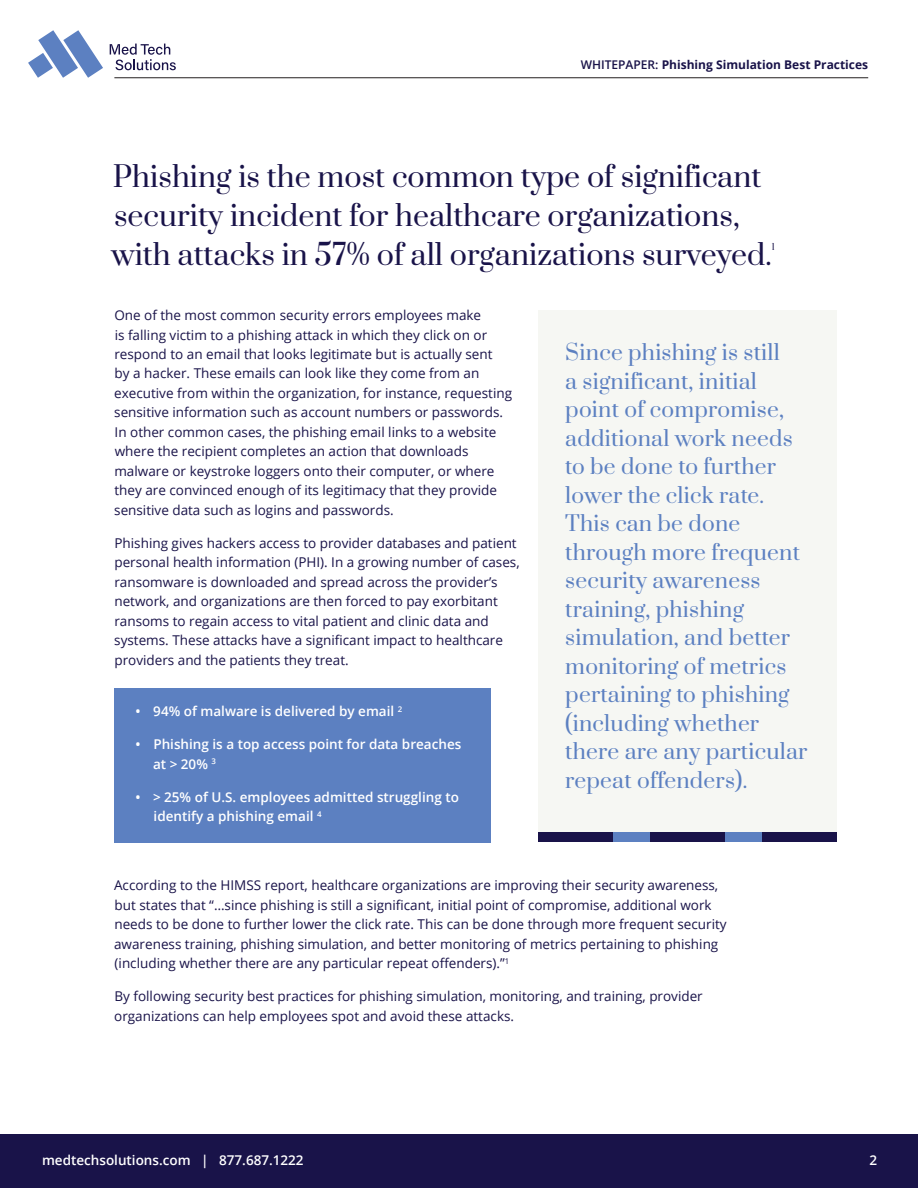
<style>
.page{position:relative;width:918px;height:1188px;background:#fff}
.page>*{position:absolute;margin:0;border:0;box-sizing:border-box;transform-origin:0 0}
.t1{font:28.5px/39px "Prata";color:#191349}
.t2{font:21px/28.5px "Prata";letter-spacing:.01em;color:#5c80c1}
.t3{font:13.5px/19.5px "Open Sans";color:#191349}
.t4{font:600 13.5px/19.5px "Open Sans";color:#fff}
.t5{font:700 12px "Open Sans";color:#191349}
.t6{font:8.7px "Prata";color:#191349}
.s1{font-weight:600}
</style>
<div class="page">
<div style="left:0;top:1134px;width:918px;height:54px;background:#191349"></div>
<div style="left:114px;top:688px;width:377px;height:154px;background:#5c80c1"></div>
<div style="left:539px;top:310px;width:298px;height:523px;background:#f6f7f3"></div>
<div style="left:539px;top:833px;width:74px;height:9px;background:#191349"></div>
<div style="left:613px;top:833px;width:37px;height:9px;background:#5c80c1"></div>
<div style="left:650px;top:833px;width:75px;height:9px;background:#191349"></div>
<div style="left:725px;top:833px;width:37px;height:9px;background:#5c80c1"></div>
<div style="left:762px;top:833px;width:75px;height:9px;background:#191349"></div>
<svg style="left:28px;top:30px;width:75px;height:48px"></svg>
<svg style="left:110px;top:44px;width:66px;height:26px"></svg>
<hr style="left:114px;top:78px;width:754px;height:1px;background:#231f20">
<p class="t5" style="left:581px;top:56px;width:289px"><span class="s1">WHITEPAPER:</span> Phishing Simulation Best Practices</p>
<h1 class="t1" style="left:111px;top:156px;width:662px">Phishing is the most common type of significant security incident for healthcare organizations, with attacks in 57% of all organizations surveyed.</h1>
<p class="t6" style="left:772px;top:239px;width:5px">1</p>
<p class="t3" style="left:114px;top:305px;width:399px">One of the most common security errors employees make<br>is falling victim to a phishing attack in which they click on or respond to an email that looks legitimate but is actually sent<br>by a hacker. These emails can look like they come from an executive from within the organization, for instance, requesting sensitive information such as account numbers or passwords.<br>In other common cases, the phishing email links to a website where the recipient completes an action that downloads malware or keystroke loggers onto their computer, or where they are convinced enough of its legitimacy that they provide sensitive data such as logins and passwords.</p>
<p class="t3" style="left:114px;top:533px;width:407px">Phishing gives hackers access to provider databases and patient personal health information (PHI). In a growing number of cases, ransomware is downloaded and spread across the provider’s network, and organizations are then forced to pay exorbitant ransoms to regain access to vital patient and clinic data and systems. These attacks have a significant impact to healthcare providers and the patients they treat.</p>
<p class="t4" style="left:135px;top:701px;width:268px">• 94% of malware is delivered by email <sup>2</sup></p>
<p class="t4" style="left:153px;top:734px;width:310px;text-indent:-18px">• Phishing is a top access point for data breaches at &gt; 20% <sup>3</sup></p>
<p class="t4" style="left:154px;top:787px;width:307px;text-indent:-18px">• &gt; 25% of U.S. employees admitted struggling to identify a phishing email <sup>4</sup></p>
<p class="t2" style="left:565px;top:337px;width:244px">Since phishing is still<br>a significant, initial point of compromise, additional work needs to be done to further lower the click rate.<br>This can be done through more frequent security awareness training, phishing simulation, and better monitoring of metrics pertaining to phishing (including whether there are any particular repeat offenders).</p>
<p class="t3" style="left:114px;top:875px;width:614px">According to the HIMSS report, healthcare organizations are improving their security awareness, but states that “…since phishing is still a significant, initial point of compromise, additional work needs to be done to further lower the click rate. This can be done through more frequent security awareness training, phishing simulation, and better monitoring of metrics pertaining to phishing (including whether there are any particular repeat offenders).”<sup>1</sup></p>
<p class="t3" style="left:114px;top:986px;width:590px">By following security best practices for phishing simulation, monitoring, and training, provider organizations can help employees spot and avoid these attacks.</p>
<p class="t4" style="left:42px;top:1150px;width:263px">medtechsolutions.com | 877.687.1222</p>
<p class="t4" style="left:869px;top:1150px;width:9px">2</p>
</div>
